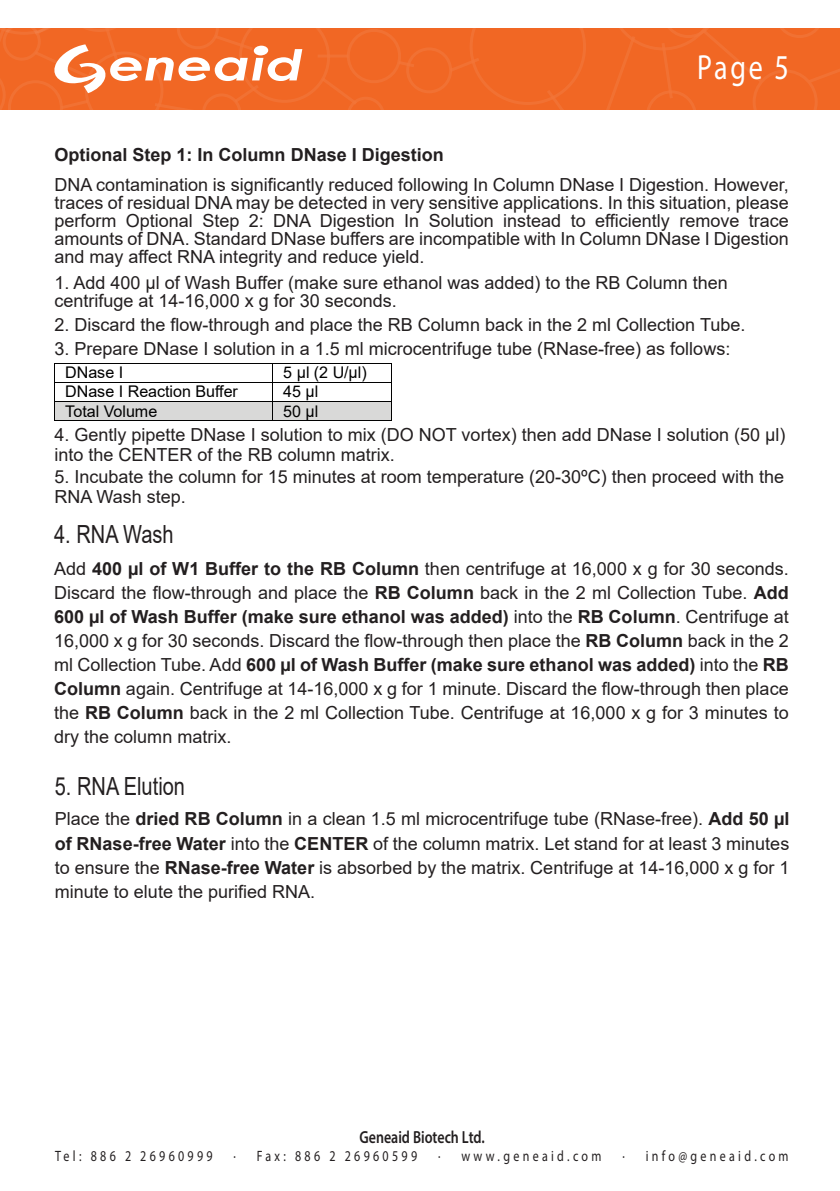
<style>
.page{position:relative;width:840px;height:1191px;background:#fff}
.page>*{position:absolute;margin:0;border:0;box-sizing:border-box;transform-origin:0 0}
.t1{font:35px "Myriad Pro";color:#fff;scale:.8 1}
.t2{font:25px "Arial";color:#231f20;scale:.8 1}
.t3{font:18px/24px "Arial";color:#231f20;text-align:justify}
.t4{font:700 18px "Arial";color:#231f20}
.t5{font:600 17.6px "Myriad Pro";color:#231f20;scale:.8 1}
.t6{font:16px "Arial";letter-spacing:-.005em;color:#010101}
.t7{font:15px "Myriad Pro";letter-spacing:.275em;color:#231f20;scale:.8 1}
.s1{font-weight:700}
</style>
<div class="page">
<div style="left:736px;top:148px;width:50px;height:50px;border:3px solid #fff;border-radius:50%"></div>
<div style="left:8px;top:80px;width:55px;height:55px;border:3px solid #fff;border-radius:50%"></div>
<div style="left:561px;top:130px;width:55px;height:55px;border:3px solid #fff;border-radius:50%"></div>
<div style="left:202px;top:93px;width:39px;height:40px;border:3px solid #fff;border-radius:50%"></div>
<svg style="left:0;top:28px;width:302px;height:96px"></svg>
<svg style="left:316px;top:28px;width:523px;height:149px"></svg>
<hr style="left:55px;top:363px;width:217px;height:1px;background:#010101">
<hr style="left:273px;top:363px;width:118px;height:1px;background:#010101">
<hr style="left:55px;top:382px;width:217px;height:1px;background:#010101">
<hr style="left:273px;top:382px;width:118px;height:1px;background:#010101">
<div style="left:55px;top:402px;width:10px;height:18px;background:#d9d9d8"></div>
<div style="left:261px;top:402px;width:11px;height:18px;background:#d9d9d8"></div>
<div style="left:65px;top:402px;width:196px;height:18px;background:#d9d9d8"></div>
<div style="left:273px;top:402px;width:10px;height:18px;background:#d9d9d8"></div>
<div style="left:380px;top:402px;width:11px;height:18px;background:#d9d9d8"></div>
<div style="left:283px;top:402px;width:97px;height:18px;background:#d9d9d8"></div>
<hr style="left:55px;top:401px;width:217px;height:1px;background:#010101">
<hr style="left:273px;top:401px;width:118px;height:1px;background:#010101">
<svg style="left:54px;top:363px;width:1px;height:58px"></svg>
<hr style="left:55px;top:420px;width:217px;height:1px;background:#010101">
<svg style="left:272px;top:363px;width:1px;height:58px"></svg>
<hr style="left:273px;top:420px;width:118px;height:1px;background:#010101">
<svg style="left:391px;top:363px;width:1px;height:58px"></svg>
<h1 class="t1" style="left:696px;top:45px;width:116px">Page 5</h1>
<p class="t4" style="left:54px;top:142px;width:391px">Optional Step 1: In Column DNase I Digestion</p>
<p class="t3" style="left:54px;top:176px;width:735px;line-height:18px">DNA contamination is significantly reduced following In Column DNase I Digestion. However, traces of residual DNA may be detected in very sensitive applications. In this situation, please perform Optional Step 2: DNA Digestion In Solution instead to efficiently remove trace amounts of DNA. Standard DNase buffers are incompatible with In Column DNase I Digestion and may affect RNA integrity and reduce yield.</p>
<p class="t3" style="left:54px;top:274px;width:674px;line-height:18px">1. Add 400 μl of Wash Buffer (make sure ethanol was added) to the RB Column then centrifuge at 14-16,000 x g for 30 seconds.</p>
<p class="t3" style="left:54px;top:313px;width:692px">2. Discard the flow-through and place the RB Column back in the 2 ml Collection Tube.</p>
<p class="t3" style="left:54px;top:337px;width:677px">3. Prepare DNase I solution in a 1.5 ml microcentrifuge tube (RNase-free) as follows:</p>
<p class="t6" style="left:65px;top:362px;width:60px">DNase I</p>
<p class="t6" style="left:283px;top:362px;width:85px">5 µl (2 U/µl)</p>
<p class="t6" style="left:65px;top:381px;width:174px">DNase I Reaction Buffer</p>
<p class="t6" style="left:283px;top:381px;width:37px">45 µl</p>
<p class="t6" style="left:65px;top:400px;width:93px">Total Volume</p>
<p class="t6" style="left:283px;top:400px;width:37px">50 µl</p>
<p class="t3" style="left:54px;top:425px;width:732px;line-height:20px">4. Gently pipette DNase I solution to mix (DO NOT vortex) then add DNase I solution (50 μl) into the CENTER of the RB column matrix.</p>
<p class="t3" style="left:54px;top:467px;width:730px;line-height:20px">5. Incubate the column for 15 minutes at room temperature (20-30ºC) then proceed with the<br>RNA Wash step.</p>
<h2 class="t2" style="left:54px;top:517px;width:151px">4. RNA Wash</h2>
<p class="t3" style="left:54px;top:557px;width:735px">Add <span class="s1">400 µl of W1 Buffer to the RB Column</span> then centrifuge at 16,000 x g for 30 seconds.<br>Discard the flow-through and place the <span class="s1">RB Column</span> back in the 2 ml Collection Tube. <span class="s1">Add 600 µl of Wash Buffer (make sure ethanol was added)</span> into the <span class="s1">RB Column</span>. Centrifuge at 16,000 x g for 30 seconds. Discard the flow-through then place the <span class="s1">RB Column</span> back in the 2 ml Collection Tube. Add <span class="s1">600 µl of Wash Buffer (make sure ethanol was added)</span> into the <span class="s1">RB Column</span> again. Centrifuge at 14-16,000 x g for 1 minute. Discard the flow-through then place the <span class="s1">RB Column</span> back in the 2 ml Collection Tube. Centrifuge at 16,000 x g for 3 minutes to dry the column matrix.</p>
<h2 class="t2" style="left:55px;top:769px;width:164px">5. RNA Elution</h2>
<p class="t3" style="left:55px;top:807px;width:735px">Place the <span class="s1">dried RB Column</span> in a clean 1.5 ml microcentrifuge tube (RNase-free). <span class="s1">Add 50 µl of RNase-free Water</span> into the <span class="s1">CENTER</span> of the column matrix. Let stand for at least 3 minutes to ensure the <span class="s1">RNase-free Water</span> is absorbed by the matrix. Centrifuge at 14-16,000 x g for 1 minute to elute the purified RNA.</p>
<p class="t5" style="left:359px;top:1126px;width:158px">Geneaid Biotech Ltd.</p>
<p class="t7" style="left:55px;top:1146px;width:198px">Tel: 886 2 26960999</p>
<p class="t7" style="left:233px;top:1146px;width:231px">· Fax: 886 2 26960599</p>
<p class="t7" style="left:438px;top:1146px;width:206px">· www.geneaid.com</p>
<p class="t7" style="left:622px;top:1146px;width:209px">· info@geneaid.com</p>
</div>
